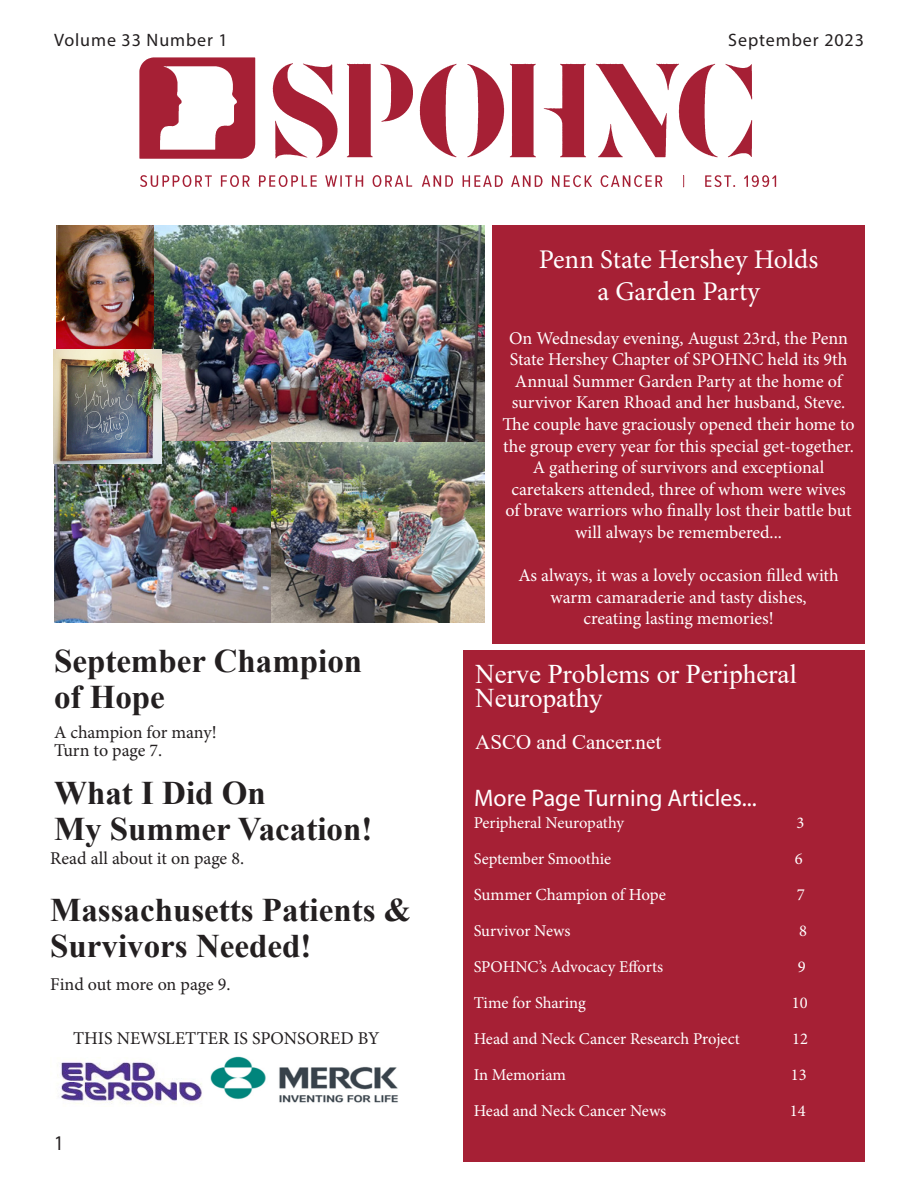
<style>
.page{position:relative;width:918px;height:1188px;background:#fff}
.page>*{position:absolute;margin:0;border:0;box-sizing:border-box;transform-origin:0 0}
.t1{font:700 33px/36px "Times New Roman";color:#231f20}
.t2{font:27px/24px "Times New Roman";color:#fff}
.t3{font:27px/32.4px "Minion Pro";letter-spacing:-.005em;color:#fff;text-align:center}
.t4{font:24px "Myriad Pro";color:#fff}
.t5{font:21px "Times New Roman";color:#fff}
.t6{font:21px "Myriad Pro";color:#231f20;scale:.9 1}
.t7{font:18px/21.6px "Minion Pro";color:#fff;text-align:center}
.t8{font:18px/18px "Minion Pro";letter-spacing:-.005em;color:#231f20}
.t9{font:18px "Myriad Pro";letter-spacing:.05em;color:#231f20}
.t10{font:16.95px "Minion Pro";letter-spacing:-.005em;color:#fff}
.t11{font:16.5px "Minion Pro";color:#fff}
</style>
<div class="page">
<div style="left:492px;top:225px;width:373px;height:419px;background:#a62035"></div>
<div style="left:463px;top:650px;width:402px;height:512px;background:#a62035"></div>
<img style="left:57px;top:1061px;width:145px;height:43px">
<img style="left:210px;top:1056px;width:188px;height:47px">
<img style="left:56px;top:225px;width:99px;height:124px">
<img style="left:155px;top:225px;width:329px;height:217px">
<img style="left:54px;top:442px;width:431px;height:181px">
<img style="left:53px;top:349px;width:109px;height:115px">
<img style="left:139px;top:57px;width:638px;height:131px">
<p class="t9" style="left:54px;top:29px;width:175px">Volume 33 Number 1</p>
<p class="t9" style="left:728px;top:29px;width:137px">September 2023</p>
<p class="t1" style="left:54px;top:642px;width:310px">September Champion of Hope</p>
<p class="t8" style="left:54px;top:723px;width:164px">A champion for many!<br>Turn to page 7.</p>
<p class="t1" style="left:54px;top:774px;width:320px">What I Did On<br>My Summer Vacation!</p>
<p class="t8" style="left:50px;top:849px;width:195px">Read all about it on page 8.</p>
<p class="t1" style="left:50px;top:891px;width:363px">Massachusetts Patients &amp;<br>Survivors Needed!</p>
<p class="t8" style="left:50px;top:975px;width:182px">Find out more on page 9.</p>
<p class="t8" style="left:73px;top:1029px;width:308px">THIS NEWSLETTER IS SPONSORED BY</p>
<p class="t6" style="left:54px;top:1130px;width:12px">1</p>
<p class="t3" style="left:539px;top:243px;width:281px">Penn State Hershey Holds a Garden Party</p>
<p class="t7" style="left:503px;top:327px;width:354px">On Wednesday evening, August 23rd, the Penn State Hershey Chapter of SPOHNC held its 9th Annual Summer Garden Party at the home of survivor Karen Rhoad and her husband, Steve.<br>The couple have graciously opened their home to the group every year for this special get-together.<br>A gathering of survivors and exceptional caretakers attended, three of whom were wives of brave warriors who finally lost their battle but will always be remembered...</p>
<p class="t7" style="left:518px;top:565px;width:322px">As always, it was a lovely occasion filled with warm camaraderie and tasty dishes,<br>creating lasting memories!</p>
<p class="t2" style="left:475px;top:661px;width:323px">Nerve Problems or Peripheral<br>Neuropathy</p>
<p class="t5" style="left:475px;top:727px;width:188px">ASCO and Cancer.net</p>
<p class="t4" style="left:474px;top:784px;width:284px">More Page Turning Articles...</p>
<p class="t11" style="left:474px;top:812px;width:152px">Peripheral Neuropathy</p>
<p class="t11" style="left:796px;top:812px;width:9px">3</p>
<p class="t11" style="left:474px;top:848px;width:139px">September Smoothie</p>
<p class="t11" style="left:795px;top:848px;width:9px">6</p>
<p class="t10" style="left:474px;top:883px;width:194px">Summer Champion of Hope</p>
<p class="t10" style="left:797px;top:883px;width:10px">7</p>
<p class="t11" style="left:474px;top:920px;width:98px">Survivor News</p>
<p class="t11" style="left:799px;top:920px;width:9px">8</p>
<p class="t11" style="left:474px;top:956px;width:191px">SPOHNC’s Advocacy Efforts</p>
<p class="t11" style="left:798px;top:956px;width:9px">9</p>
<p class="t11" style="left:474px;top:992px;width:114px">Time for Sharing</p>
<p class="t11" style="left:792px;top:992px;width:17px">10</p>
<p class="t11" style="left:474px;top:1028px;width:268px">Head and Neck Cancer Research Project</p>
<p class="t11" style="left:792px;top:1028px;width:17px">12</p>
<p class="t11" style="left:474px;top:1064px;width:94px">In Memoriam</p>
<p class="t11" style="left:791px;top:1064px;width:17px">13</p>
<p class="t11" style="left:474px;top:1100px;width:194px">Head and Neck Cancer News</p>
<p class="t11" style="left:790px;top:1100px;width:17px">14</p>
</div>
